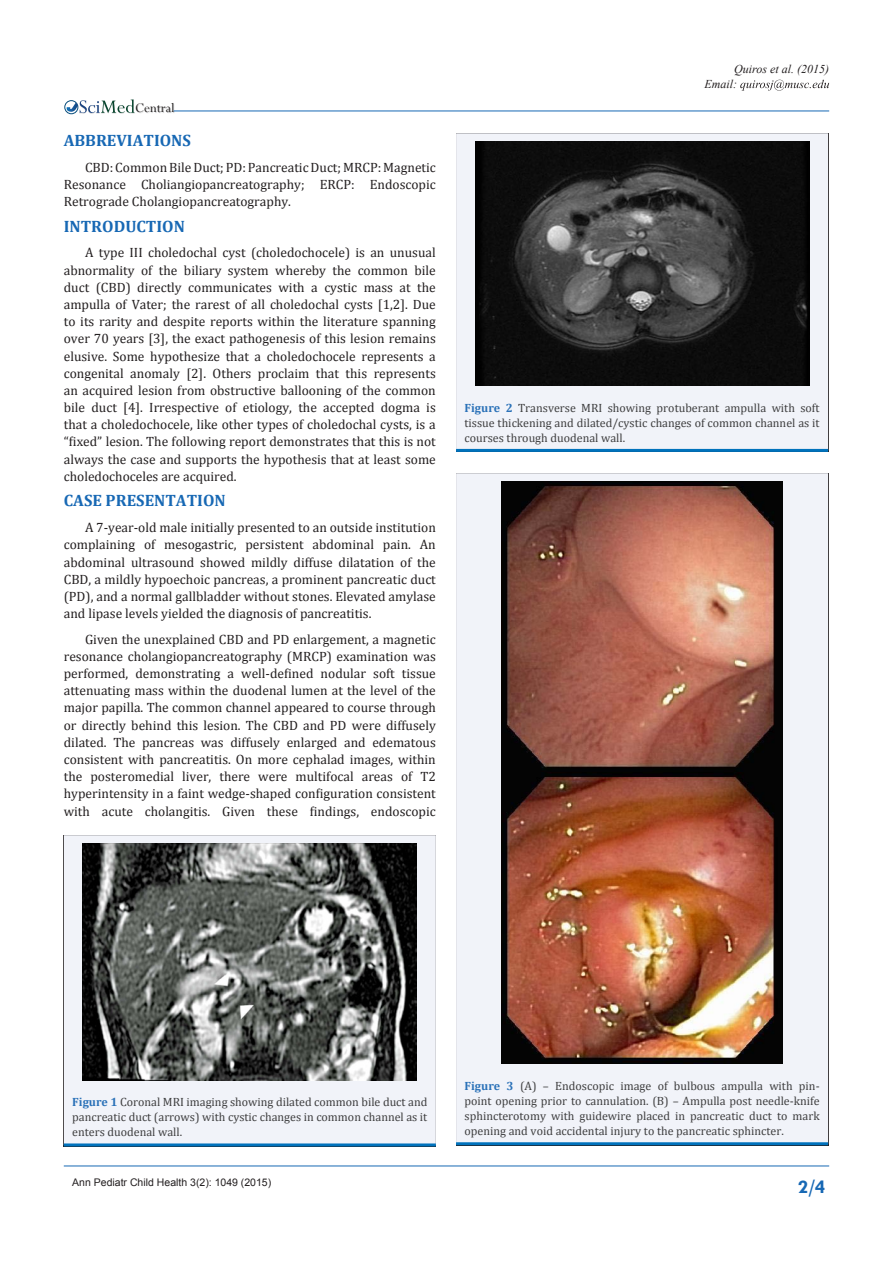
<style>
.page{position:relative;width:893px;height:1263px;background:#fff}
.page>*{position:absolute;margin:0;border:0;box-sizing:border-box;transform-origin:0 0}
.t1{font:700 19.5px "Tw Cen";color:#1768b4}
.Body{font:700 16.5px "Cambria";color:#1768b4}
.t2{font:14.55px "Perpetua";color:#211e1e}
.Body-2{font:13.5px/17.1px "Cambria";color:#231f20;text-align:justify}
.t3{font:12px/15px "Cambria";color:#3e3e3f;text-align:justify}
.t4{font:italic 12px "Times New Roman";color:#231f20}
.t5{font:10.5px "Arial";color:#231f20}
.s1{font-weight:700;color:#2a71b8}
</style>
<div class="page">
<img style="left:79px;top:103px;width:96px;height:11px">
<div style="left:64px;top:100px;width:14px;height:14px;border:1px solid #074d7c;border-radius:50%"></div>
<svg style="left:66px;top:99px;width:69px;height:14px"></svg>
<hr style="left:64px;top:1166px;width:765px;height:1px;background:#1768b4">
<svg style="left:740px;top:80px;width:89px;height:11px"></svg>
<hr style="left:174px;top:111px;width:655px;height:1px;background:#1768b4">
<div style="left:64px;top:835px;width:372px;height:308px;background:#f1f3f9"></div>
<hr style="left:64px;top:1143px;width:372px;height:3px;background:#0072bc">
<img style="left:83px;top:844px;width:334px;height:236px">
<div style="left:456px;top:133px;width:372px;height:316px;background:#f1f3f9"></div>
<hr style="left:456px;top:449px;width:372px;height:3px;background:#0072bc">
<img style="left:475px;top:142px;width:334px;height:244px">
<div style="left:456px;top:473px;width:372px;height:669px;background:#f1f3f9"></div>
<hr style="left:456px;top:1142px;width:372px;height:3px;background:#0072bc">
<img style="left:502px;top:482px;width:281px;height:582px">
<p class="t2" style="left:135px;top:99px;width:41px">Central</p>
<p class="Body" style="left:64px;top:129px;width:129px">ABBREVIATIONS</p>
<p class="Body-2" style="left:64px;top:159px;width:374px;text-indent:21px">CBD: Common Bile Duct; PD: Pancreatic Duct; MRCP: Magnetic Resonance Choliangiopancreatography; ERCP: Endoscopic Retrograde Cholangiopancreatography.</p>
<p class="Body" style="left:64px;top:214px;width:123px">INTRODUCTION</p>
<p class="Body-2" style="left:64px;top:244px;width:374px;text-indent:21px">A type III choledochal cyst (choledochocele) is an unusual abnormality of the biliary system whereby the common bile duct (CBD) directly communicates with a cystic mass at the ampulla of Vater; the rarest of all choledochal cysts [1,2]. Due to its rarity and despite reports within the literature spanning over 70 years [3], the exact pathogenesis of this lesion remains elusive. Some hypothesize that a choledochocele represents a congenital anomaly [2]. Others proclaim that this represents an acquired lesion from obstructive ballooning of the common bile duct [4]. Irrespective of etiology, the accepted dogma is that a choledochocele, like other types of choledochal cysts, is a “fixed” lesion. The following report demonstrates that this is not always the case and supports the hypothesis that at least some choledochoceles are acquired.</p>
<p class="Body" style="left:64px;top:489px;width:163px">CASE PRESENTATION</p>
<p class="Body-2" style="left:64px;top:519px;width:374px;text-indent:21px">A 7-year-old male initially presented to an outside institution complaining of mesogastric, persistent abdominal pain. An abdominal ultrasound showed mildly diffuse dilatation of the CBD, a mildly hypoechoic pancreas, a prominent pancreatic duct (PD), and a normal gallbladder without stones. Elevated amylase and lipase levels yielded the diagnosis of pancreatitis.</p>
<p class="Body-2" style="left:64px;top:630px;width:374px;text-indent:21px">Given the unexplained CBD and PD enlargement, a magnetic resonance cholangiopancreatography (MRCP) examination was performed, demonstrating a well-defined nodular soft tissue attenuating mass within the duodenal lumen at the level of the major papilla. The common channel appeared to course through or directly behind this lesion. The CBD and PD were diffusely dilated. The pancreas was diffusely enlarged and edematous consistent with pancreatitis. On more cephalad images, within the posteromedial liver, there were multifocal areas of T2 hyperintensity in a faint wedge-shaped configuration consistent with acute cholangitis. Given these findings, endoscopic</p>
<p class="t4" style="left:734px;top:61px;width:96px">Quiros et al. (2015)</p>
<p class="t4" style="left:705px;top:76px;width:34px">Email:</p>
<p class="t3" style="left:465px;top:400px;width:357px"><span class="s1">Figure 2</span> Transverse MRI showing protuberant ampulla with soft tissue thickening and dilated/cystic changes of common channel as it courses through duodenal wall.</p>
<p class="t3" style="left:72px;top:1095px;width:357px"><span class="s1">Figure 1</span> Coronal MRI imaging showing dilated common bile duct and pancreatic duct (arrows) with cystic changes in common channel as it enters duodenal wall.</p>
<p class="t3" style="left:465px;top:1078px;width:357px"><span class="s1">Figure 3</span> (A) – Endoscopic image of bulbous ampulla with pin&shy;point opening prior to cannulation. (B) – Ampulla post needle-knife sphincterotomy with guidewire placed in pancreatic duct to mark opening and void accidental injury to the pancreatic sphincter.</p>
<p class="t5" style="left:72px;top:1175px;width:201px">Ann Pediatr Child Health 3(2): 1049 (2015)</p>
<p class="t1" style="left:798px;top:1175px;width:29px">2/4</p>
</div>
